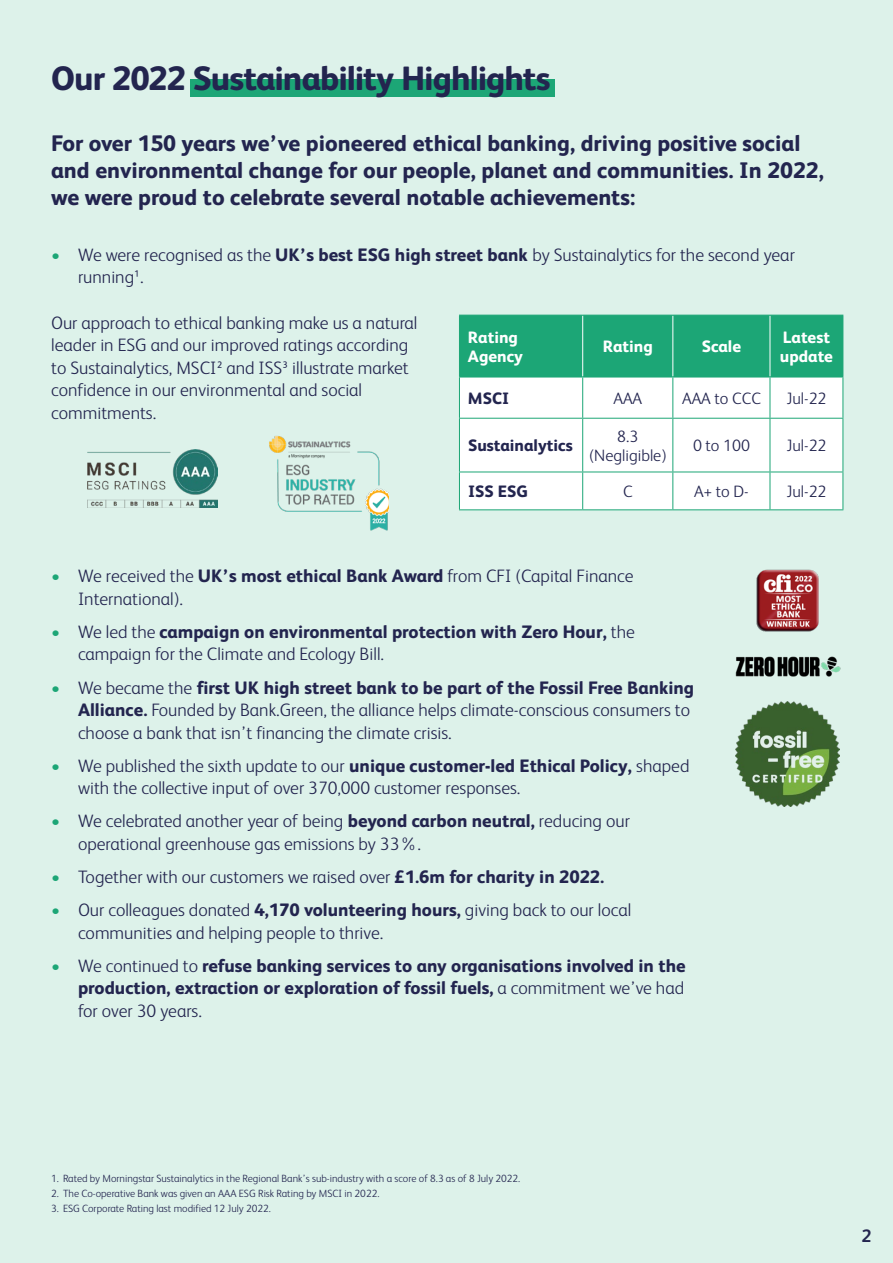
<style>
.page{position:relative;width:893px;height:1263px;background:#ddf2ea}
.page>*{position:absolute;margin:0;border:0;box-sizing:border-box;transform-origin:0 0}
.t1{font:800 33.75px "Coop Bank";letter-spacing:-.03em;color:#23254f}
.t2{font:800 22.5px/27px "Coop Bank";color:#23254f}
.t3{font:300 18px/22.5px "Coop Bank";color:#23254f}
.t4{font:800 18px/22.5px "Coop Bank";color:#23254f;text-align:justify}
.t5{font:700 18px "Coop Bank";color:#23254f}
.t6{font:300 16.5px/19.8px "Coop Bank";color:#23254f;text-align:center}
.t7{font:800 16.5px/19.8px "Coop Bank";color:#fff}
.t8{font:800 16.5px "Coop Bank";color:#23254f}
.t9{font:300 10.5px "Coop Bank";color:#23254f}
.s1{font-weight:400;color:#1ca676}
.s2{font-weight:800}
.s3{color:#1ca676}
.s4{font-weight:800;color:#1ca676}
.s5{font-weight:300;color:#1ca676}
.s6{font-weight:300}
</style>
<div class="page">
<div style="left:190px;top:80px;width:365px;height:17px;background:#1ca676"></div>
<div style="left:460px;top:316px;width:382px;height:61px;background:#1ca676"></div>
<div style="left:460px;top:378px;width:382px;height:131px;background:#fff"></div>
<hr style="left:582px;top:316px;width:1px;height:61px;background:#fff">
<hr style="left:672px;top:316px;width:1px;height:61px;background:#fff">
<hr style="left:769px;top:316px;width:1px;height:61px;background:#fff">
<hr style="left:459px;top:316px;width:1px;height:61px;background:#1ca676">
<hr style="left:459px;top:315px;width:124px;height:1px;background:#1ca676">
<hr style="left:583px;top:315px;width:90px;height:1px;background:#1ca676">
<hr style="left:673px;top:315px;width:97px;height:1px;background:#1ca676">
<hr style="left:770px;top:315px;width:73px;height:1px;background:#1ca676">
<hr style="left:842px;top:316px;width:1px;height:61px;background:#1ca676">
<hr style="left:459px;top:377px;width:1px;height:41px;background:#1ca676">
<hr style="left:459px;top:377px;width:124px;height:1px;background:#1ca676">
<hr style="left:582px;top:377px;width:1px;height:41px;background:#1ca676">
<hr style="left:583px;top:377px;width:90px;height:1px;background:#1ca676">
<hr style="left:673px;top:377px;width:97px;height:1px;background:#1ca676">
<hr style="left:672px;top:377px;width:1px;height:41px;background:#1ca676">
<hr style="left:769px;top:377px;width:1px;height:41px;background:#1ca676">
<hr style="left:770px;top:377px;width:73px;height:1px;background:#1ca676">
<hr style="left:842px;top:377px;width:1px;height:41px;background:#1ca676">
<hr style="left:459px;top:419px;width:1px;height:52px;background:#1ca676">
<hr style="left:459px;top:472px;width:1px;height:37px;background:#1ca676">
<hr style="left:459px;top:418px;width:124px;height:1px;background:#1ca676">
<hr style="left:459px;top:471px;width:124px;height:1px;background:#1ca676">
<hr style="left:459px;top:509px;width:124px;height:1px;background:#1ca676">
<hr style="left:582px;top:419px;width:1px;height:52px;background:#1ca676">
<hr style="left:582px;top:472px;width:1px;height:37px;background:#1ca676">
<hr style="left:583px;top:418px;width:90px;height:1px;background:#1ca676">
<hr style="left:673px;top:418px;width:97px;height:1px;background:#1ca676">
<hr style="left:770px;top:418px;width:73px;height:1px;background:#1ca676">
<hr style="left:672px;top:419px;width:1px;height:52px;background:#1ca676">
<hr style="left:769px;top:419px;width:1px;height:52px;background:#1ca676">
<hr style="left:842px;top:419px;width:1px;height:52px;background:#1ca676">
<hr style="left:672px;top:472px;width:1px;height:37px;background:#1ca676">
<hr style="left:769px;top:472px;width:1px;height:37px;background:#1ca676">
<hr style="left:842px;top:472px;width:1px;height:37px;background:#1ca676">
<hr style="left:583px;top:471px;width:90px;height:1px;background:#1ca676">
<hr style="left:673px;top:471px;width:97px;height:1px;background:#1ca676">
<hr style="left:770px;top:471px;width:73px;height:1px;background:#1ca676">
<hr style="left:583px;top:509px;width:90px;height:1px;background:#1ca676">
<hr style="left:673px;top:509px;width:97px;height:1px;background:#1ca676">
<hr style="left:770px;top:509px;width:73px;height:1px;background:#1ca676">
<img style="left:269px;top:436px;width:120px;height:95px">
<img style="left:88px;top:450px;width:129px;height:57px">
<img style="left:736px;top:701px;width:104px;height:105px">
<img style="left:756px;top:569px;width:63px;height:63px">
<img style="left:735px;top:656px;width:106px;height:21px">
<h1 class="t1" style="left:51px;top:54px;width:501px">Our 2022 Sustainability Highlights</h1>
<p class="t2" style="left:51px;top:129px;width:774px">For over 150 years we’ve pioneered ethical banking, driving positive social and environmental change for our people, planet and communities. In 2022, we were proud to celebrate several notable achievements:</p>
<p class="t3" style="left:78px;top:242px;width:718px;text-indent:-27px"><span class="s1">•</span> We were recognised as the <span class="s2">UK’s best ESG high street bank</span> by Sustainalytics for the second year running¹.</p>
<p class="t3" style="left:51px;top:310px;width:368px">Our approach to ethical banking make us a natural leader in ESG and our improved ratings according to Sustainalytics, MSCI² and ISS³ illustrate market confidence in our environmental and social commitments.</p>
<p class="t7" style="left:468px;top:326px;width:57px">Rating<br>Agency</p>
<p class="t7" style="left:603px;top:336px;width:52px">Rating</p>
<p class="t7" style="left:702px;top:336px;width:41px">Scale</p>
<p class="t7" style="left:780px;top:326px;width:55px">Latest update</p>
<p class="t8" style="left:468px;top:386px;width:43px">MSCI</p>
<p class="t6" style="left:613px;top:388px;width:30px">AAA</p>
<p class="t6" style="left:682px;top:388px;width:80px">AAA to CCC</p>
<p class="t6" style="left:786px;top:388px;width:42px">Jul-22</p>
<p class="t8" style="left:468px;top:434px;width:106px">Sustainalytics</p>
<p class="t6" style="left:589px;top:425px;width:79px">8.3 (Negligible)</p>
<p class="t6" style="left:693px;top:435px;width:58px">0 to 100</p>
<p class="t6" style="left:786px;top:435px;width:42px">Jul-22</p>
<p class="t8" style="left:468px;top:480px;width:61px">ISS ESG</p>
<p class="t6" style="left:623px;top:481px;width:11px">C</p>
<p class="t6" style="left:694px;top:481px;width:56px">A+ to D-</p>
<p class="t6" style="left:786px;top:481px;width:42px">Jul-22</p>
<p class="t3" style="left:78px;top:564px;width:557px;text-indent:-27px"><span class="s3">•</span> We received the <span class="s2">UK’s most ethical Bank Award</span> from CFI (Capital Finance<br>International).</p>
<p class="t3" style="left:78px;top:620px;width:558px;text-indent:-27px"><span class="s3">•</span> We led the <span class="s2">campaign on environmental protection with Zero Hour,</span> the campaign for the Climate and Ecology Bill.</p>
<p class="t3" style="left:78px;top:675px;width:618px;text-indent:-27px"><span class="s4">•</span> We became the <span class="s2">first UK high street bank to be part of the Fossil Free Banking<br>Alliance.</span> Founded by Bank.Green, the alliance helps climate-conscious consumers to choose a bank that isn’t financing the climate crisis.</p>
<p class="t3" style="left:78px;top:753px;width:613px;text-indent:-27px"><span class="s4">•</span> We published the sixth update to our <span class="s2">unique customer-led Ethical Policy,</span> shaped with the collective input of over 370,000 customer responses.</p>
<p class="t3" style="left:78px;top:809px;width:553px;text-indent:-27px"><span class="s4">•</span> We celebrated another year of being <span class="s2">beyond carbon neutral,</span> reducing our operational greenhouse gas emissions by 33%.</p>
<p class="t3" style="left:51px;top:865px;width:555px"><span class="s3">•</span> Together with our customers we raised over <span class="s2">£1.6m for charity in 2022.</span></p>
<p class="t3" style="left:78px;top:898px;width:555px;text-indent:-27px"><span class="s3">•</span> Our colleagues donated <span class="s2">4,170 volunteering hours,</span> giving back to our local communities and helping people to thrive.</p>
<p class="t4" style="left:78px;top:953px;width:609px;text-indent:-27px"><span class="s5">•</span> <span class="s6">We continued to</span> refuse banking services to any organisations involved in the production, extraction or exploration of fossil fuels, <span class="s6">a commitment we’ve had for over 30 years.</span></p>
<p class="t9" style="left:51px;top:1171px;width:471px">1. Rated by Morningstar Sustainalytics in the Regional Bank’s sub-industry with a score of 8.3 as of 8 July 2022.</p>
<p class="t9" style="left:51px;top:1186px;width:330px">2. The Co-operative Bank was given an AAA ESG Risk Rating by MSCI in 2022.</p>
<p class="t9" style="left:51px;top:1201px;width:221px">3. ESG Corporate Rating last modified 12 July 2022.</p>
<p class="t5" style="left:862px;top:1223px;width:12px">2</p>
</div>
